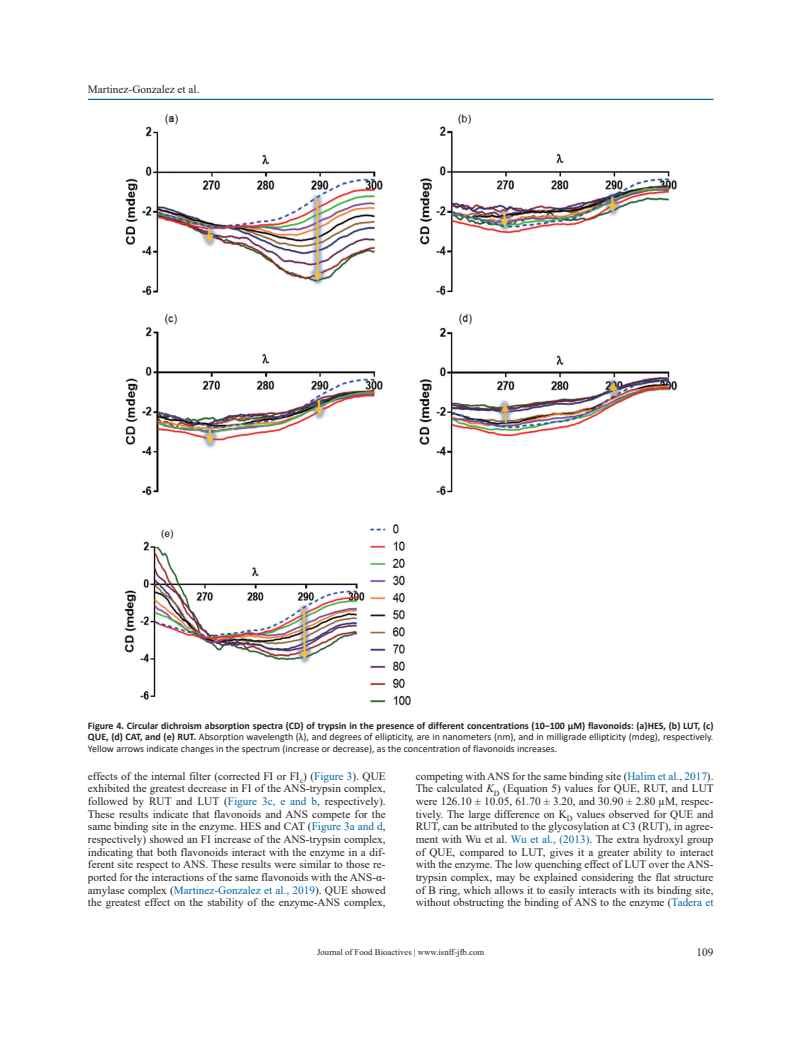
<style>
.page{position:relative;width:794px;height:1042px;background:#fff}
.page>*{position:absolute;margin:0;border:0;box-sizing:border-box;transform-origin:0 0}
.t1{font:11.25px/12.6px "Times New Roman";color:#231f20;text-align:justify}
.t2{font:10px/11.2px "Calibri";color:#231f20;text-align:justify}
.t3{font:8.75px "Times New Roman";color:#231f20}
.s1{font-weight:700}
.s2{color:#0065a4}
.s3{font-style:italic}
</style>
<div class="page">
<hr style="left:88px;top:99px;width:625px;height:1px;background:#0065a4">
<img style="left:124px;top:114px;width:554px;height:592px">
<p class="t1" style="left:88px;top:83px;width:113px">Martinez-Gonzalez et al.</p>
<p class="t2" style="left:88px;top:720px;width:627px"><span class="s1">Figure 4. Circular dichroism absorption spectra (CD) of trypsin in the presence of different concentrations (10–100 µM) flavonoids: (a)HES, (b) LUT, (c)<br>QUE, (d) CAT, and (e) RUT.</span> Absorption wavelength (λ), and degrees of ellipticity, are in nanometers (nm), and in milligrade ellipticity (mdeg), respectively.<br>Yellow arrows indicate changes in the spectrum (increase or decrease), as the concentration of flavonoids increases.</p>
<p class="t1" style="left:88px;top:769px;width:299px">effects of the internal filter (corrected FI or FI<sub>c</sub>) (<span class="s2">Figure 3</span>). QUE exhibited the greatest decrease in FI of the ANS-trypsin complex, followed by RUT and LUT (<span class="s2">Figure 3c, e and b</span>, respectively).<br>These results indicate that flavonoids and ANS compete for the same binding site in the enzyme. HES and CAT (<span class="s2">Figure 3a and d</span>, respectively) showed an FI increase of the ANS-trypsin complex, indicating that both flavonoids interact with the enzyme in a dif&shy;ferent site respect to ANS. These results were similar to those re&shy;ported for the interactions of the same flavonoids with the ANS-α&shy;amylase complex (<span class="s2">Martinez-Gonzalez et al., 2019</span>). QUE showed the greatest effect on the stability of the enzyme-ANS complex,</p>
<p class="t1" style="left:416px;top:769px;width:299px">competing with ANS for the same binding site (<span class="s2">Halim et al., 2017</span>).<br>The calculated <span class="s3">K</span><sub>D</sub> (Equation 5) values for QUE, RUT, and LUT were 126.10 ± 10.05, 61.70 ± 3.20, and 30.90 ± 2.80 µM, respec&shy;tively. The large difference on K<sub>D</sub> values observed for QUE and RUT, can be attributed to the glycosylation at C3 (RUT), in agree&shy;ment with Wu et al. <span class="s2">Wu et al., (2013)</span>. The extra hydroxyl group of QUE, compared to LUT, gives it a greater ability to interact with the enzyme. The low quenching effect of LUT over the ANS&shy;trypsin complex, may be explained considering the flat structure of B ring, which allows it to easily interacts with its binding site, without obstructing the binding of ANS to the enzyme (<span class="s2">Tadera et</span></p>
<p class="t3" style="left:317px;top:945px;width:169px">Journal of Food Bioactives | www.isnff-jfb.com</p>
<p class="t1" style="left:696px;top:946px;width:18px">109</p>
</div>
